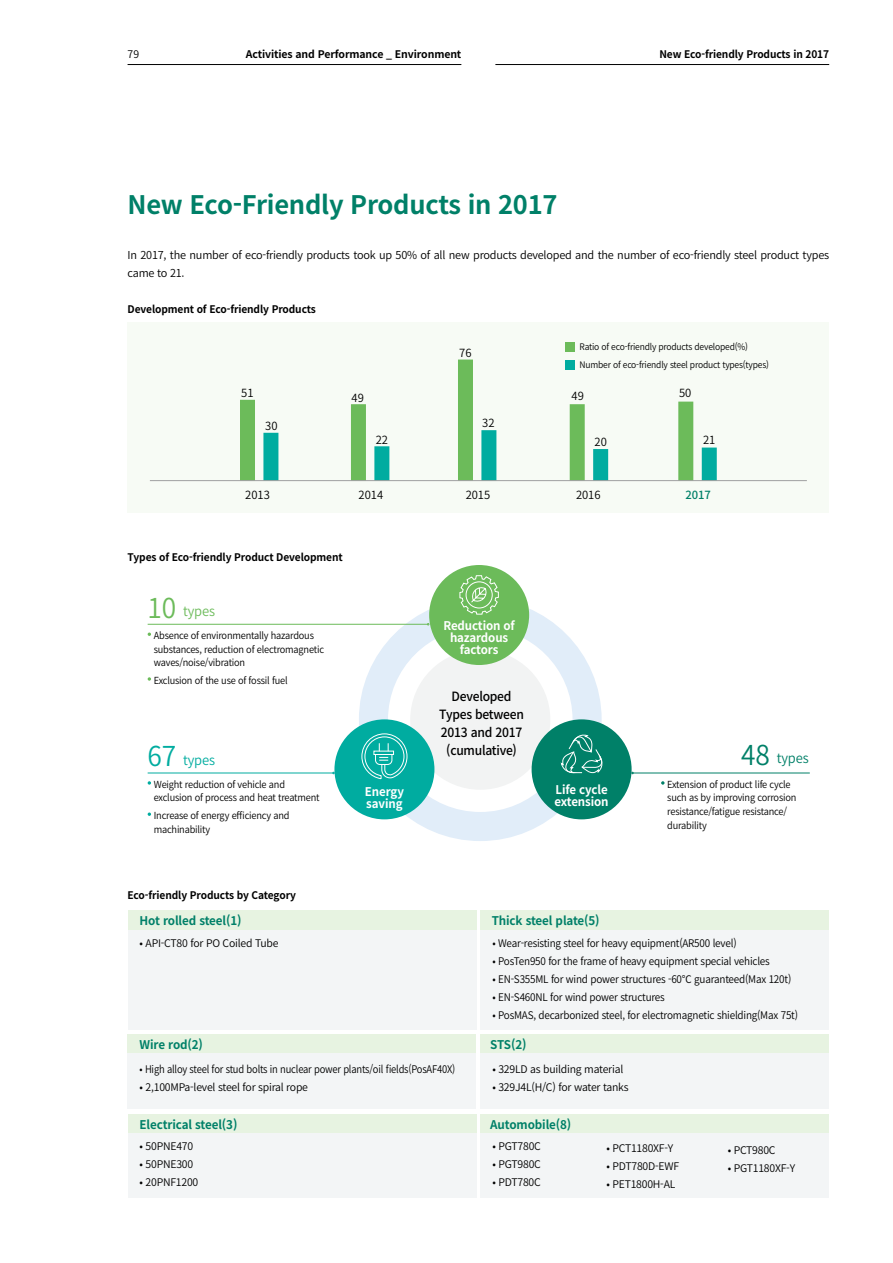
<style>
.page{position:relative;width:893px;height:1263px;background:#fff}
.page>*{position:absolute;margin:0;border:0;box-sizing:border-box;transform-origin:0 0}
.t1{font:700 25.5px "Noto Sans CJ Kkr";letter-spacing:-.01em;color:#008068}
.t2{font:600 13.5px "Noto Sans CJ Kkr";letter-spacing:-.01em;color:#00aca0;scale:.96 1}
.t3{font:600 13.5px "Noto Sans CJ Kkr";letter-spacing:-.01em;color:#008068;scale:.96 1}
.t4{font:600 13.5px "Noto Sans CJ Kkr";letter-spacing:-.01em;color:#6cbb5a;scale:.96 1}
.t5{font:500 12.75px/18px "Noto Sans CJ Kkr";letter-spacing:-.02em;color:#000;text-align:center;scale:.95 1}
.t6{font:700 12px "Noto Sans CJ Kkr";letter-spacing:-.01em;color:#008068}
.t7{font:700 12px/12px "Noto Sans CJ Kkr";letter-spacing:-.01em;color:#fff;scale:.96 1}
.t8{font:600 11.25px "Noto Sans CJ Kkr";color:#000}
.t9{font:500 11.25px "Noto Sans CJ Kkr";color:#008068}
.t10{font:600 10.95px/18px "Noto Sans CJ Kkr";letter-spacing:-.02em;color:#000}
.t11{font:600 10.5px "Noto Sans CJ Kkr";letter-spacing:-.02em;color:#000;scale:.95 1}
.t12{font:600 10.5px "Noto Sans CJ Kkr";letter-spacing:-.02em;color:#000}
.t13{font:700 10.5px "Noto Sans CJ Kkr";letter-spacing:-.01em;color:#000}
.t14{font:600 10.5px "Noto Sans CJ Kkr";letter-spacing:-.02em;color:#000;scale:.9 1}
.t15{font:600 9.75px/13.5px "Noto Sans CJ Kkr";letter-spacing:-.02em;color:#000;scale:.95 1}
.t16{font:600 9px "Noto Sans CJ Kkr";letter-spacing:-.02em;color:#000;scale:.95 1}
.s1{font-size:27.45px}
</style>
<div class="page">
<hr style="left:128px;top:64px;width:333px;height:1px;background:#000">
<hr style="left:495px;top:64px;width:334px;height:1px;background:#000">
<div style="left:128px;top:322px;width:701px;height:190px;background:#f7fbf5"></div>
<div style="left:565px;top:360px;width:9px;height:9px;background:#00aca0"></div>
<div style="left:565px;top:342px;width:9px;height:9px;background:#6cbb5a"></div>
<div style="left:128px;top:910px;width:348px;height:19px;background:#e7f3e1"></div>
<div style="left:480px;top:910px;width:349px;height:19px;background:#e7f3e1"></div>
<div style="left:128px;top:929px;width:348px;height:100px;background:#f3f5f6"></div>
<div style="left:480px;top:929px;width:349px;height:100px;background:#f3f5f6"></div>
<div style="left:128px;top:1034px;width:348px;height:19px;background:#e7f3e1"></div>
<div style="left:480px;top:1034px;width:349px;height:19px;background:#e7f3e1"></div>
<div style="left:128px;top:1053px;width:348px;height:56px;background:#f3f5f6"></div>
<div style="left:480px;top:1053px;width:349px;height:56px;background:#f3f5f6"></div>
<div style="left:128px;top:1114px;width:348px;height:20px;background:#e7f3e1"></div>
<div style="left:480px;top:1114px;width:349px;height:20px;background:#e7f3e1"></div>
<div style="left:128px;top:1134px;width:348px;height:64px;background:#f3f5f6"></div>
<div style="left:480px;top:1134px;width:349px;height:64px;background:#f3f5f6"></div>
<div style="left:240px;top:400px;width:15px;height:81px;background:#6cbb5a"></div>
<div style="left:351px;top:404px;width:15px;height:77px;background:#6cbb5a"></div>
<div style="left:570px;top:404px;width:15px;height:77px;background:#6cbb5a"></div>
<div style="left:678px;top:402px;width:15px;height:79px;background:#6cbb5a"></div>
<div style="left:458px;top:360px;width:15px;height:121px;background:#6cbb5a"></div>
<div style="left:263px;top:433px;width:15px;height:48px;background:#00aca0"></div>
<div style="left:374px;top:446px;width:15px;height:35px;background:#00aca0"></div>
<div style="left:593px;top:449px;width:15px;height:32px;background:#00aca0"></div>
<div style="left:702px;top:448px;width:15px;height:33px;background:#00aca0"></div>
<div style="left:481px;top:430px;width:15px;height:51px;background:#00aca0"></div>
<hr style="left:150px;top:480px;width:657px;height:1px;background:#9fa0a0">
<div style="left:359px;top:598px;width:243px;height:243px;background:#e1edf9;border-radius:50%"></div>
<div style="left:388px;top:627px;width:185px;height:185px;background:#fff;border-radius:50%"></div>
<svg style="left:148px;top:781px;width:3px;height:4px"></svg>
<svg style="left:148px;top:812px;width:3px;height:4px"></svg>
<svg style="left:661px;top:781px;width:3px;height:4px"></svg>
<div style="left:410px;top:650px;width:140px;height:140px;background:#f2f3f3;border-radius:50%"></div>
<div style="left:532px;top:719px;width:100px;height:100px;background:#008068;border-radius:50%"></div>
<div style="left:429px;top:565px;width:100px;height:100px;background:#6cbb5a;border-radius:50%"></div>
<svg style="left:459px;top:575px;width:40px;height:40px"></svg>
<div style="left:334px;top:719px;width:100px;height:100px;background:#00aca0;border-radius:50%"></div>
<svg style="left:361px;top:733px;width:47px;height:46px"></svg>
<hr style="left:148px;top:773px;width:185px;height:1px;background:#00aca0">
<svg style="left:148px;top:632px;width:3px;height:4px"></svg>
<svg style="left:148px;top:677px;width:3px;height:4px"></svg>
<hr style="left:148px;top:624px;width:279px;height:1px;background:#6cbb5a">
<hr style="left:633px;top:773px;width:177px;height:1px;background:#008068">
<svg style="left:560px;top:734px;width:43px;height:40px"></svg>
<p class="t12" style="left:128px;top:49px;width:13px">79</p>
<p class="t13" style="left:246px;top:49px;width:217px">Activities and Performance _ Environment</p>
<p class="t13" style="left:659px;top:49px;width:171px">New Eco-friendly Products in 2017</p>
<h1 class="t1" style="left:128px;top:190px;width:431px">New Eco-Friendly Products in 2017</h1>
<p class="t10" style="left:128px;top:246px;width:703px">In 2017, the number of eco-friendly products took up 50% of all new products developed and the number of eco-friendly steel product types came to 21.</p>
<p class="t13" style="left:128px;top:303px;width:190px">Development of Eco-friendly Products</p>
<p class="t8" style="left:241px;top:386px;width:14px">51</p>
<p class="t8" style="left:265px;top:419px;width:14px">30</p>
<p class="t8" style="left:351px;top:392px;width:14px">49</p>
<p class="t8" style="left:376px;top:433px;width:14px">22</p>
<p class="t8" style="left:459px;top:346px;width:14px">76</p>
<p class="t8" style="left:482px;top:417px;width:14px">32</p>
<p class="t16" style="left:579px;top:341px;width:179px">Ratio of eco-friendly products developed(%)</p>
<p class="t16" style="left:579px;top:359px;width:201px">Number of eco-friendly steel product types(types)</p>
<p class="t8" style="left:571px;top:389px;width:14px">49</p>
<p class="t8" style="left:594px;top:436px;width:14px">20</p>
<p class="t8" style="left:679px;top:387px;width:14px">50</p>
<p class="t8" style="left:703px;top:433px;width:14px">21</p>
<p class="t8" style="left:245px;top:488px;width:26px">2013</p>
<p class="t8" style="left:358px;top:488px;width:26px">2014</p>
<p class="t8" style="left:466px;top:488px;width:26px">2015</p>
<p class="t8" style="left:576px;top:488px;width:26px">2016</p>
<p class="t9" style="left:686px;top:488px;width:27px">2017</p>
<p class="t13" style="left:128px;top:551px;width:217px">Types of Eco-friendly Product Development</p>
<h2 class="t4" style="left:148px;top:603px;width:72px"><span class="s1">10</span> types</h2>
<p class="t15" style="left:154px;top:629px;width:181px">Absence of environmentally hazardous substances, reduction of electromagnetic waves/noise/vibration</p>
<p class="t15" style="left:154px;top:674px;width:142px">Exclusion of the use of fossil fuel</p>
<p class="t7" style="left:443px;top:620px;width:76px;text-align:center">Reduction of hazardous factors</p>
<h3 class="t5" style="left:439px;top:687px;width:91px">Developed<br>Types between<br>2013 and 2017 (cumulative)</h3>
<h2 class="t2" style="left:148px;top:752px;width:72px"><span class="s1">67</span> types</h2>
<h2 class="t3" style="left:741px;top:751px;width:72px"><span class="s1">48</span> types</h2>
<p class="t7" style="left:554px;top:784px;width:58px">Life cycle extension</p>
<p class="t15" style="left:154px;top:778px;width:176px">Weight reduction of vehicle and exclusion of process and heat treatment</p>
<p class="t15" style="left:154px;top:809px;width:144px">Increase of energy efficiency and machinability</p>
<p class="t15" style="left:667px;top:778px;width:137px">Extension of product life cycle such as by improving corrosion resistance/fatigue resistance/ durability</p>
<p class="t7" style="left:365px;top:786px;width:42px">Energy saving</p>
<p class="t13" style="left:128px;top:889px;width:170px">Eco-friendly Products by Category</p>
<p class="t6" style="left:140px;top:914px;width:103px">Hot rolled steel(1)</p>
<p class="t6" style="left:492px;top:914px;width:110px">Thick steel plate(5)</p>
<p class="t12" style="left:140px;top:937px;width:141px">• API-CT80 for PO Coiled Tube</p>
<p class="t11" style="left:492px;top:937px;width:259px">• Wear-resisting steel for heavy equipment(AR500 level)</p>
<p class="t11" style="left:492px;top:955px;width:294px">• PosTen950 for the frame of heavy equipment special vehicles</p>
<p class="t11" style="left:492px;top:973px;width:316px">• EN-S355ML for wind power structures -60℃ guaranteed(Max 120t)</p>
<p class="t11" style="left:492px;top:991px;width:183px">• EN-S460NL for wind power structures</p>
<p class="t11" style="left:492px;top:1009px;width:323px">• PosMAS, decarbonized steel, for electromagnetic shielding(Max 75t)</p>
<p class="t6" style="left:140px;top:1037px;width:65px">Wire rod(2)</p>
<p class="t6" style="left:490px;top:1037px;width:38px">STS(2)</p>
<p class="t12" style="left:492px;top:1063px;width:132px">• 329LD as building material</p>
<p class="t12" style="left:492px;top:1081px;width:138px">• 329J4L(H/C) for water tanks</p>
<p class="t14" style="left:140px;top:1063px;width:352px">• High alloy steel for stud bolts in nuclear power plants/oil fields(PosAF40X)</p>
<p class="t12" style="left:140px;top:1081px;width:170px">• 2,100MPa-level steel for spiral rope</p>
<p class="t6" style="left:140px;top:1118px;width:99px">Electrical steel(3)</p>
<p class="t6" style="left:490px;top:1118px;width:83px">Automobile(8)</p>
<p class="t12" style="left:140px;top:1140px;width:55px">• 50PNE470</p>
<p class="t12" style="left:140px;top:1158px;width:55px">• 50PNE300</p>
<p class="t12" style="left:140px;top:1176px;width:60px">• 20PNF1200</p>
<p class="t12" style="left:492px;top:1140px;width:50px">• PGT780C</p>
<p class="t12" style="left:492px;top:1158px;width:50px">• PGT980C</p>
<p class="t12" style="left:492px;top:1176px;width:50px">• PDT780C</p>
<p class="t12" style="left:606px;top:1142px;width:68px">• PCT1180XF-Y</p>
<p class="t12" style="left:606px;top:1160px;width:74px">• PDT780D-EWF</p>
<p class="t12" style="left:606px;top:1178px;width:71px">• PET1800H-AL</p>
<p class="t12" style="left:728px;top:1144px;width:49px">• PCT980C</p>
<p class="t12" style="left:728px;top:1162px;width:69px">• PGT1180XF-Y</p>
</div>
